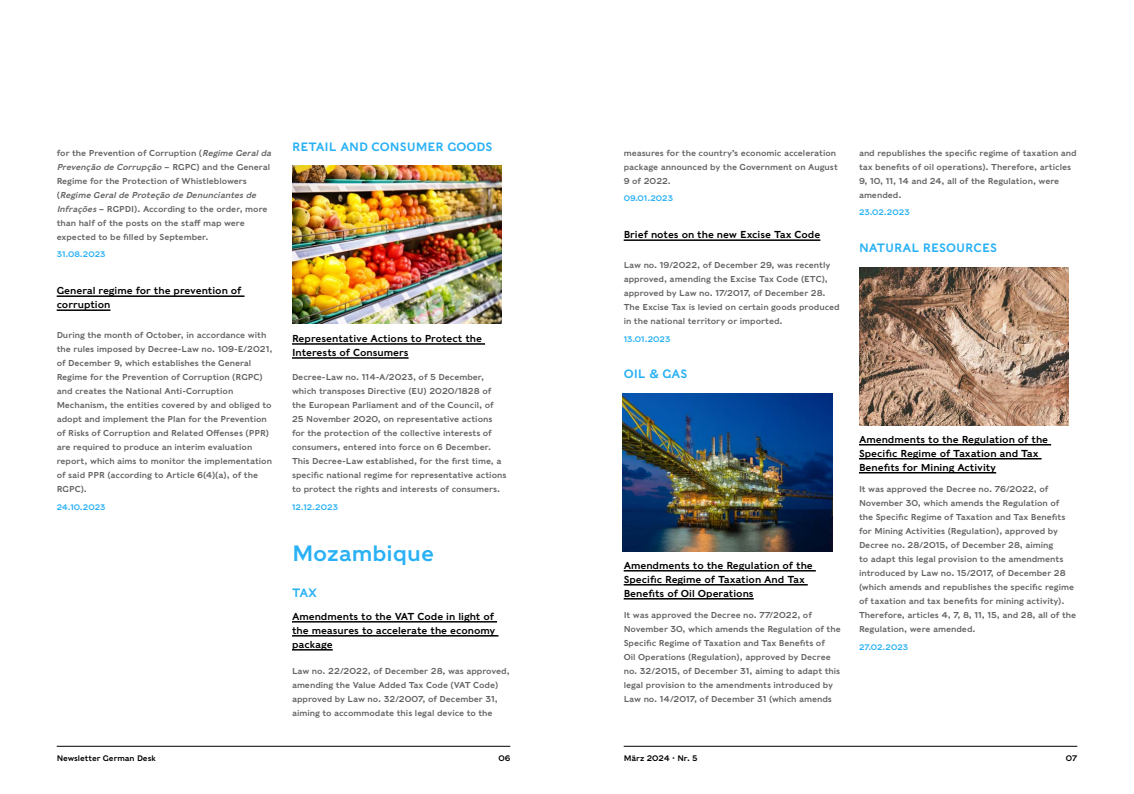
<style>
.page{position:relative;width:1134px;height:794px;background:#fff}
.page>*{position:absolute;margin:0;border:0;box-sizing:border-box;transform-origin:0 0}
.t1{font:22px "Caslons Egyptian";color:#2ab1f5}
.t2{font:12px "Caslons Egyptian";color:#2ab1f5}
.t3{font:10px/14px "Caslons Egyptian";color:#000}
.t4{font:8.5px/14px "Caslons Egyptian";color:#646464}
.t5{font:8px "Caslons Egyptian";color:#2ab1f5}
.t6{font:8px "Caslons Egyptian";color:#000}
.s1{font-style:italic}
</style>
<div class="page">
<hr style="left:57px;top:746px;width:453px;height:1px;background:#000">
<hr style="left:624px;top:746px;width:453px;height:1px;background:#000">
<hr style="left:292px;top:343px;width:193px;height:2px;background:#000">
<hr style="left:292px;top:357px;width:117px;height:2px;background:#000">
<hr style="left:292px;top:621px;width:205px;height:1px;background:#000">
<hr style="left:292px;top:635px;width:206px;height:1px;background:#000">
<hr style="left:292px;top:649px;width:41px;height:1px;background:#000">
<hr style="left:57px;top:295px;width:187px;height:2px;background:#000">
<hr style="left:57px;top:309px;width:53px;height:2px;background:#000">
<img style="left:292px;top:166px;width:210px;height:158px">
<hr style="left:624px;top:239px;width:196px;height:2px;background:#000">
<hr style="left:624px;top:570px;width:192px;height:1px;background:#000">
<hr style="left:624px;top:584px;width:184px;height:1px;background:#000">
<hr style="left:624px;top:598px;width:130px;height:1px;background:#000">
<hr style="left:859px;top:444px;width:192px;height:1px;background:#000">
<hr style="left:859px;top:458px;width:182px;height:1px;background:#000">
<hr style="left:859px;top:472px;width:137px;height:1px;background:#000">
<img style="left:622px;top:394px;width:210px;height:158px">
<img style="left:859px;top:267px;width:210px;height:158px">
<p class="t4" style="left:57px;top:146px;width:216px">for the Prevention of Corruption (<span class="s1">Regime Geral da Prevenção de Corrupção</span> – RGPC) and the General Regime for the Protection of Whistleblowers (<span class="s1">Regime Geral de Proteção de Denunciantes de Infrações</span> – RGPDI). According to the order, more than half of the posts on the staff map were expected to be filled by September.</p>
<p class="t5" style="left:57px;top:249px;width:50px">31.08.2023</p>
<p class="t3" style="left:57px;top:283px;width:186px">General regime for the prevention of corruption</p>
<p class="t4" style="left:57px;top:328px;width:217px">During the month of October, in accordance with the rules imposed by Decree-Law no. 109‑E/2021, of December 9, which establishes the General Regime for the Prevention of Corruption (RGPC) and creates the National Anti-Corruption Mechanism, the entities covered by and obliged to adopt and implement the Plan for the Prevention of Risks of Corruption and Related Offenses (PPR) are required to produce an interim evaluation report, which aims to monitor the implementation of said PPR (according to Article 6(4)(a), of the RGPC).</p>
<p class="t5" style="left:57px;top:501px;width:50px">24.10.2023</p>
<h2 class="t2" style="left:292px;top:139px;width:202px">RETAIL AND CONSUMER GOODS</h2>
<p class="t3" style="left:292px;top:331px;width:192px">Representative Actions to Protect the<br>Interests of Consumers</p>
<p class="t4" style="left:292px;top:370px;width:216px">Decree-Law no. 114-A/2023, of 5 December, which transposes Directive (EU) 2020/1828 of the European Parliament and of the Council, of 25 November 2020, on representative actions for the protection of the collective interests of consumers, entered into force on 6 December.<br>This Decree-Law established, for the first time, a specific national regime for representative actions to protect the rights and interests of consumers.</p>
<p class="t5" style="left:292px;top:501px;width:48px">12.12.2023</p>
<h1 class="t1" style="left:292px;top:538px;width:144px">Mozambique</h1>
<h2 class="t2" style="left:292px;top:585px;width:27px">TAX</h2>
<p class="t3" style="left:292px;top:609px;width:205px">Amendments to the VAT Code in light of the measures to accelerate the economy package</p>
<p class="t4" style="left:292px;top:664px;width:219px">Law no. 22/2022, of December 28, was approved, amending the Value Added Tax Code (VAT Code) approved by Law no. 32/2007, of December 31, aiming to accommodate this legal device to the</p>
<p class="t4" style="left:624px;top:146px;width:216px">measures for the country’s economic acceleration package announced by the Government on August<br>9 of 2022.</p>
<p class="t5" style="left:624px;top:193px;width:51px">09.01.2023</p>
<p class="t3" style="left:624px;top:227px;width:198px">Brief notes on the new Excise Tax Code</p>
<p class="t4" style="left:624px;top:258px;width:218px">Law no. 19/2022, of December 29, was recently approved, amending the Excise Tax Code (ETC), approved by Law no. 17/2017, of December 28.<br>The Excise Tax is levied on certain goods produced in the national territory or imported.</p>
<p class="t5" style="left:624px;top:333px;width:48px">13.01.2023</p>
<h2 class="t2" style="left:624px;top:366px;width:65px">OIL &amp; GAS</h2>
<p class="t4" style="left:859px;top:146px;width:219px">and republishes the specific regime of taxation and tax benefits of oil operations). Therefore, articles 9, 10, 11, 14 and 24, all of the Regulation, were amended.</p>
<p class="t5" style="left:859px;top:207px;width:52px">23.02.2023</p>
<h2 class="t2" style="left:859px;top:240px;width:140px">NATURAL RESOURCES</h2>
<p class="t3" style="left:624px;top:558px;width:191px">Amendments to the Regulation of the<br>Specific Regime of Taxation And Tax<br>Benefits of Oil Operations</p>
<p class="t4" style="left:624px;top:608px;width:219px">It was approved the Decree no. 77/2022, of November 30, which amends the Regulation of the Specific Regime of Taxation and Tax Benefits of<br>Oil Operations (Regulation), approved by Decree no. 32/2015, of December 31, aiming to adapt this legal provision to the amendments introduced by Law no. 14/2017, of December 31 (which amends</p>
<p class="t3" style="left:859px;top:432px;width:191px">Amendments to the Regulation of the<br>Specific Regime of Taxation and Tax<br>Benefits for Mining Activity</p>
<p class="t4" style="left:859px;top:482px;width:219px">It was approved the Decree no. 76/2022, of November 30, which amends the Regulation of<br>the Specific Regime of Taxation and Tax Benefits for Mining Activities (Regulation), approved by Decree no. 28/2015, of December 28, aiming<br>to adapt this legal provision to the amendments introduced by Law no. 15/2017, of December 28 (which amends and republishes the specific regime of taxation and tax benefits for mining activity).<br>Therefore, articles 4, 7, 8, 11, 15, and 28, all of the Regulation, were amended.</p>
<p class="t5" style="left:859px;top:641px;width:51px">27.02.2023</p>
<p class="t6" style="left:57px;top:753px;width:101px">Newsletter German Desk</p>
<p class="t6" style="left:498px;top:753px;width:13px">06</p>
<p class="t6" style="left:624px;top:753px;width:76px">März 2024 · Nr. 5</p>
<p class="t6" style="left:1066px;top:753px;width:13px">07</p>
</div>
